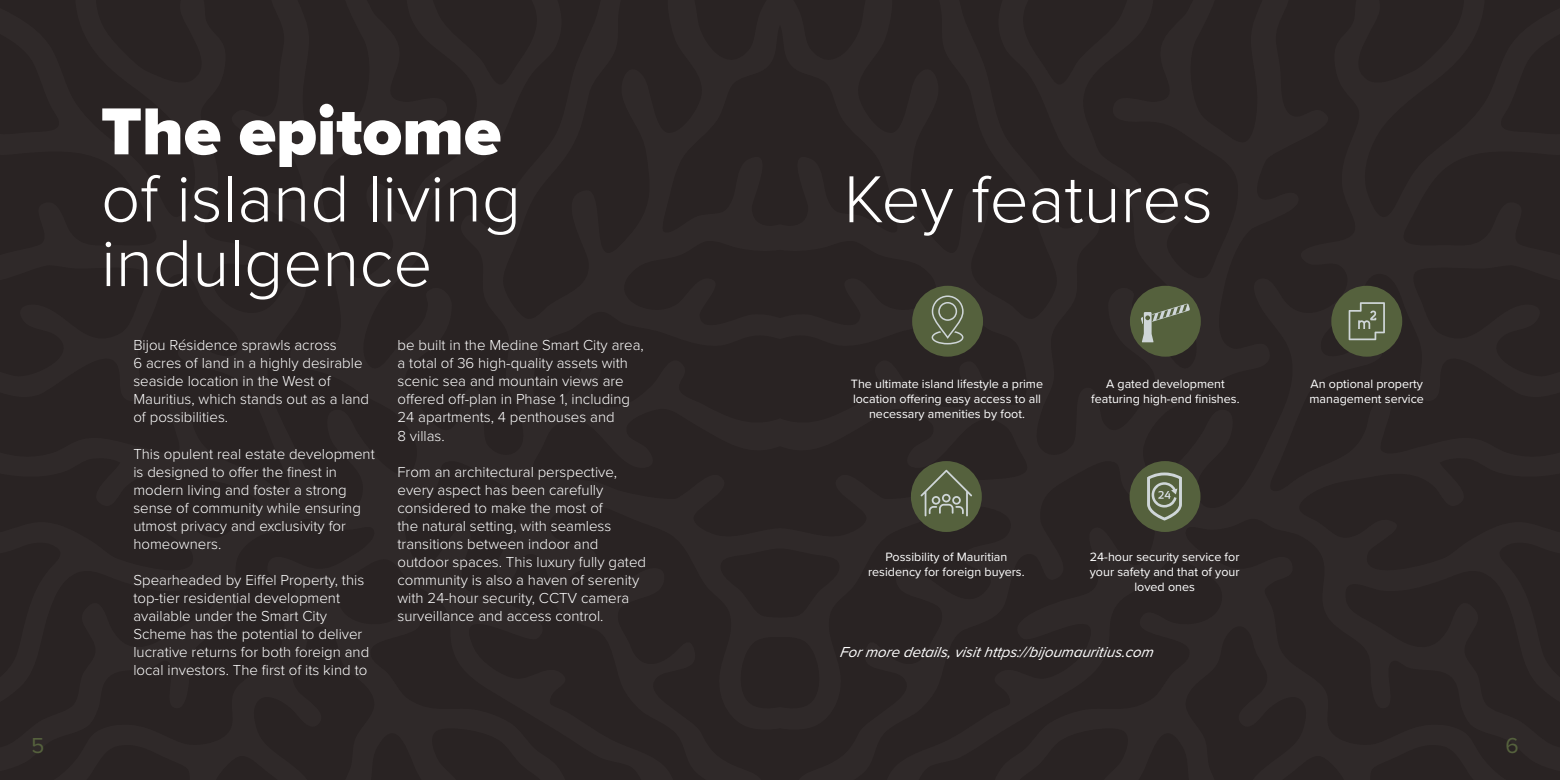
<style>
.page{position:relative;width:1560px;height:780px;background:#fff}
.page>*{position:absolute;margin:0;border:0;box-sizing:border-box;transform-origin:0 0}
.t1{font:300 68.75px/64.5px "Proxima Nova";color:#fff}
.t2{font:900 68.75px "Proxima Nova";color:#fff}
.t3{font:22.5px "Proxima Nova";color:#55613d}
.t4{font:300 15px/18px "Proxima Nova";color:#fff}
.t5{font:italic 15px "Proxima Nova";color:#fff}
.t6{font:12.5px/15px "Proxima Nova";color:#fff;text-align:center}
</style>
<div class="page">
<div style="left:0;top:0;width:780px;height:780px;background:#292323"></div>
<div style="left:780px;top:0;width:779px;height:780px;background:#292323"></div>
<div style="left:912px;top:286px;width:70px;height:70px;background:#55613d;border-radius:50%"></div>
<div style="left:910px;top:461px;width:71px;height:71px;background:#55613d;border-radius:50%"></div>
<div style="left:1129px;top:286px;width:71px;height:70px;background:#55613d;border-radius:50%"></div>
<div style="left:1129px;top:461px;width:71px;height:71px;background:#55613d;border-radius:50%"></div>
<div style="left:1331px;top:286px;width:70px;height:70px;background:#55613d;border-radius:50%"></div>
<svg style="left:1348px;top:302px;width:36px;height:38px"></svg>
<svg style="left:931px;top:295px;width:32px;height:49px"></svg>
<svg style="left:1141px;top:303px;width:48px;height:39px"></svg>
<svg style="left:920px;top:469px;width:52px;height:47px"></svg>
<svg style="left:1147px;top:472px;width:34px;height:48px"></svg>
<h1 class="t2" style="left:101px;top:80px;width:401px">The epitome</h1>
<h1 class="t1" style="left:101px;top:162px;width:421px">of island living indulgence</h1>
<h1 class="t1" style="left:843px;top:163px;width:370px">Key features</h1>
<p class="t4" style="left:133px;top:335px;width:237px">Bijou Résidence sprawls across<br>6 acres of land in a highly desirable seaside location in the West of<br>Mauritius, which stands out as a land of possibilities.</p>
<p class="t4" style="left:133px;top:443px;width:243px">This opulent real estate development is designed to offer the finest in modern living and foster a strong sense of community while ensuring utmost privacy and exclusivity for homeowners.</p>
<p class="t4" style="left:133px;top:569px;width:237px">Spearheaded by Eiffel Property, this top-tier residential development available under the Smart City Scheme has the potential to deliver lucrative returns for both foreign and local investors. The first of its kind to</p>
<p class="t4" style="left:397px;top:335px;width:248px">be built in the Medine Smart City area, a total of 36 high-quality assets with scenic sea and mountain views are offered off-plan in Phase 1, including<br>24 apartments, 4 penthouses and<br>8 villas.</p>
<p class="t4" style="left:397px;top:461px;width:250px">From an architectural perspective, every aspect has been carefully considered to make the most of<br>the natural setting, with seamless transitions between indoor and outdoor spaces. This luxury fully gated community is also a haven of serenity with 24-hour security, CCTV camera surveillance and access control.</p>
<p class="t6" style="left:850px;top:375px;width:194px">The ultimate island lifestyle a prime location offering easy access to all necessary amenities by foot.</p>
<p class="t6" style="left:1091px;top:375px;width:150px">A gated development featuring high-end finishes.</p>
<p class="t6" style="left:868px;top:548px;width:158px">Possibility of Mauritian residency for foreign buyers.</p>
<p class="t6" style="left:1089px;top:548px;width:151px">24-hour security service for your safety and that of your loved ones</p>
<p class="t5" style="left:839px;top:640px;width:318px">Formore details,visithttp s://bijoumauritius.com</p>
<p class="t6" style="left:1309px;top:375px;width:116px;text-align:left">An optional property management service</p>
<h2 class="t3" style="left:31px;top:728px;width:15px">5</h2>
<h2 class="t3" style="left:1505px;top:728px;width:15px">6</h2>
</div>
